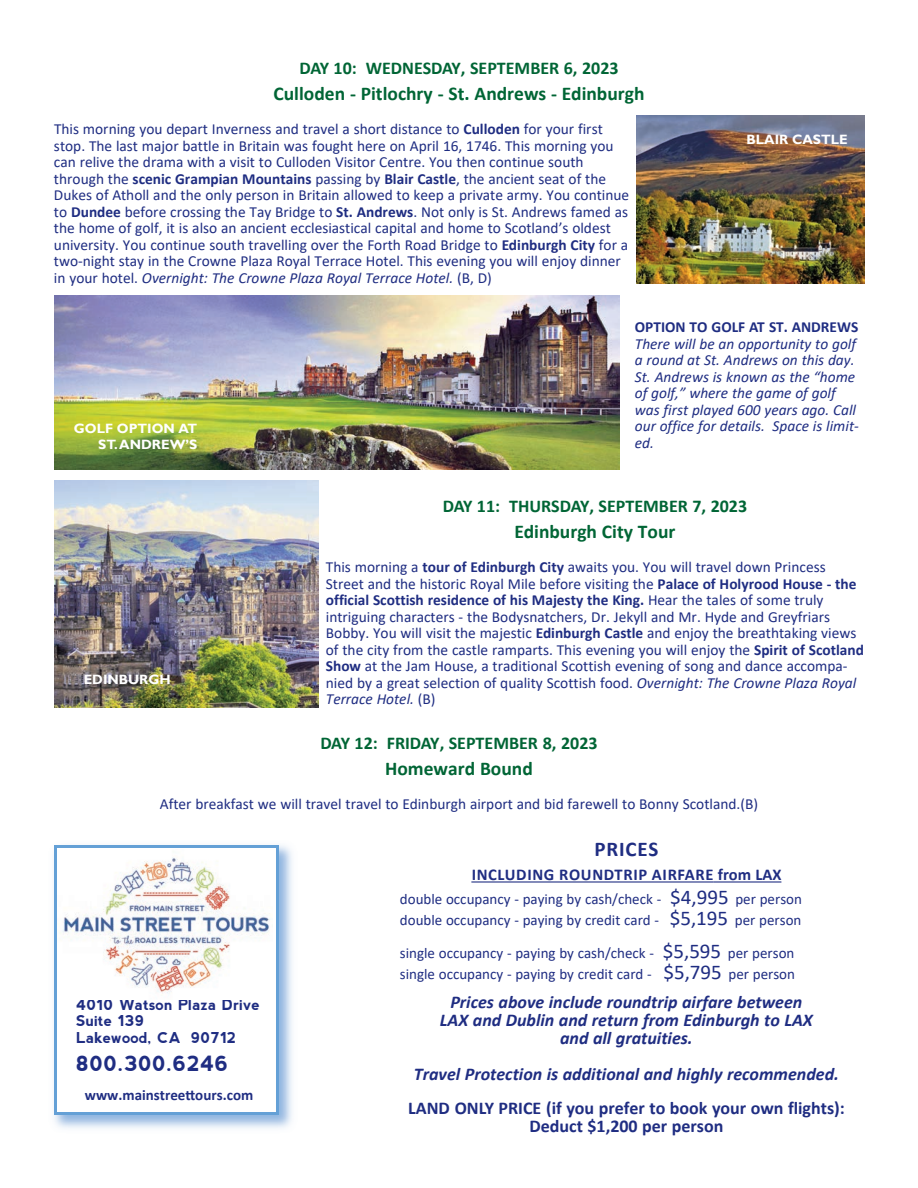
<style>
.page{position:relative;width:918px;height:1188px;background:#fff}
.page>*{position:absolute;margin:0;border:0;box-sizing:border-box;transform-origin:0 0}
.t1{font:700 21px "nevis";color:#1f2d82}
.t2{font:700 21px "Calibri";letter-spacing:.04em;color:#1f2d82}
.t3{font:700 19.5px "Calibri";color:#006535}
.t4{font:italic 700 18px/18px "Calibri";color:#1f2d82;text-align:center}
.t5{font:700 18px "Calibri";color:#006535}
.t6{font:700 18px/18px "Calibri";color:#1f2d82;text-align:center}
.t7{font:700 16.5px "Calibri";letter-spacing:.04em;color:#1f2d82}
.t8{font:15.3px/16.5px "Calibri";color:#1f2d82}
.t9{font:italic 15.3px/16.5px "Calibri";color:#1f2d82}
.t10{font:700 15.3px "Calibri";color:#1f2d82}
.t11{font:15px/21px "Calibri";color:#1f2d82}
.t12{font:700 15px/16.5px "nevis";color:#1f2d82}
.t13{font:700 15px "Calibri";color:#1f2d82}
.t14{font:700 13.5px/16.2px "Gill Sans";color:#fff;text-align:right}
.s1{font-weight:700}
.s2{font-style:italic}
.s3{font-size:21px}
</style>
<div class="page">
<img style="left:637px;top:116px;width:227px;height:167px">
<img style="left:54px;top:480px;width:264px;height:228px">
<hr style="left:471px;top:881px;width:243px;height:2px;background:#1f2d82">
<hr style="left:714px;top:881px;width:67px;height:2px;background:#1f2d82">
<img style="left:54px;top:845px;width:238px;height:284px">
<div style="left:57px;top:848px;width:219px;height:264px;background:#fff"></div>
<div style="left:54px;top:845px;width:225px;height:270px;border:3px solid #64a0d6"></div>
<img style="left:60px;top:857px;width:210px;height:136px">
<img style="left:54px;top:295px;width:566px;height:175px">
<p class="t5" style="left:299px;top:61px;width:321px">DAY 10: WEDNESDAY, SEPTEMBER 6, 2023</p>
<p class="t3" style="left:274px;top:85px;width:373px">Culloden - Pitlochry - St. Andrews - Edinburgh</p>
<p class="t8" style="left:54px;top:122px;width:577px">This morning you depart Inverness and travel a short distance to <span class="s1">Culloden</span> for your first stop. The last major battle in Britain was fought here on April 16, 1746. This morning you can relive the drama with a visit to Culloden Visitor Centre. You then continue south through the <span class="s1">scenic Grampian Mountains</span> passing by <span class="s1">Blair Castle</span>, the ancient seat of the Dukes of Atholl and the only person in Britain allowed to keep a private army. You continue to <span class="s1">Dundee</span> before crossing the Tay Bridge to <span class="s1">St. Andrews</span>. Not only is St. Andrews famed as the home of golf, it is also an ancient ecclesiastical capital and home to Scotland’s oldest university. You continue south travelling over the Forth Road Bridge to <span class="s1">Edinburgh City</span> for a two-night stay in the Crowne Plaza Royal Terrace Hotel. This evening you will enjoy dinner in your hotel. <span class="s2">Overnight: The Crowne Plaza Royal Terrace Hotel.</span> (B, D)</p>
<p class="t10" style="left:635px;top:321px;width:225px">OPTION TO GOLF AT ST. ANDREWS</p>
<p class="t9" style="left:635px;top:337px;width:226px">There will be an opportunity to golf a round at St. Andrews on this day.<br>St. Andrews is known as the “home of golf,” where the game of golf was first played 600 years ago. Call our office for details. Space is limit&shy;ed.</p>
<p class="t14" style="left:746px;top:131px;width:103px">BLAIR CASTLE</p>
<p class="t14" style="left:74px;top:420px;width:125px">GOLF OPTION AT<br>ST. ANDREW’S</p>
<p class="t5" style="left:443px;top:499px;width:306px">DAY 11: THURSDAY, SEPTEMBER 7, 2023</p>
<p class="t3" style="left:515px;top:523px;width:162px">Edinburgh City Tour</p>
<p class="t8" style="left:326px;top:560px;width:540px">This morning a <span class="s1">tour of Edinburgh City</span> awaits you. You will travel down Princess Street and the historic Royal Mile before visiting the <span class="s1">Palace of Holyrood House - the official Scottish residence of his Majesty the King.</span> Hear the tales of some truly intriguing characters - the Bodysnatchers, Dr. Jekyll and Mr. Hyde and Greyfriars Bobby. You will visit the majestic <span class="s1">Edinburgh Castle</span> and enjoy the breathtaking views of the city from the castle ramparts. This evening you will enjoy the <span class="s1">Spirit of Scotland Show</span> at the Jam House, a traditional Scottish evening of song and dance accompa&shy;nied by a great selection of quality Scottish food. <span class="s2">Overnight: The Crowne Plaza Royal Terrace Hotel.</span> (B)</p>
<p class="t5" style="left:320px;top:736px;width:279px">DAY 12: FRIDAY, SEPTEMBER 8, 2023</p>
<p class="t3" style="left:385px;top:760px;width:149px">Homeward Bound</p>
<p class="t8" style="left:160px;top:797px;width:600px">After breakfast we will travel travel to Edinburgh airport and bid farewell to Bonny Scotland.(B)</p>
<h1 class="t2" style="left:595px;top:840px;width:65px">PRICES</h1>
<p class="t7" style="left:472px;top:868px;width:311px">INCLUDING ROUNDTRIP AIRFARE from LAX</p>
<p class="t11" style="left:400px;top:890px;width:404px">double occupancy - paying by cash/check - <span class="s3">$4,995</span> per person double occupancy - paying by credit card -</p>
<p class="t14" style="left:84px;top:671px;width:88px">EDINBURGH</p>
<p class="t11" style="left:670px;top:911px;width:133px"><span class="s3">$5,195</span> per person</p>
<p class="t12" style="left:76px;top:997px;width:185px">4010 Watson Plaza Drive<br>Suite 139<br>Lakewood, CA 90712</p>
<h1 class="t1" style="left:76px;top:1052px;width:154px">800.300.6246</h1>
<p class="t13" style="left:85px;top:1089px;width:170px">www.mainstreettours.com</p>
<p class="t11" style="left:400px;top:944px;width:256px">single occupancy - paying by cash/check -</p>
<p class="t11" style="left:663px;top:944px;width:133px"><span class="s3">$5,595</span> per person</p>
<p class="t11" style="left:400px;top:965px;width:253px">single occupancy - paying by credit card -</p>
<p class="t11" style="left:663px;top:965px;width:133px"><span class="s3">$5,795</span> per person</p>
<p class="t4" style="left:440px;top:994px;width:374px">Prices above include roundtrip airfare between<br>LAX and Dublin and return from Edinburgh to LAX and all gratuities.</p>
<p class="t4" style="left:414px;top:1066px;width:427px">Travel Protection is additional and highly recommended.</p>
<p class="t6" style="left:408px;top:1101px;width:438px">LAND ONLY PRICE (if you prefer to book your own flights):<br>Deduct $1,200 per person</p>
</div>
